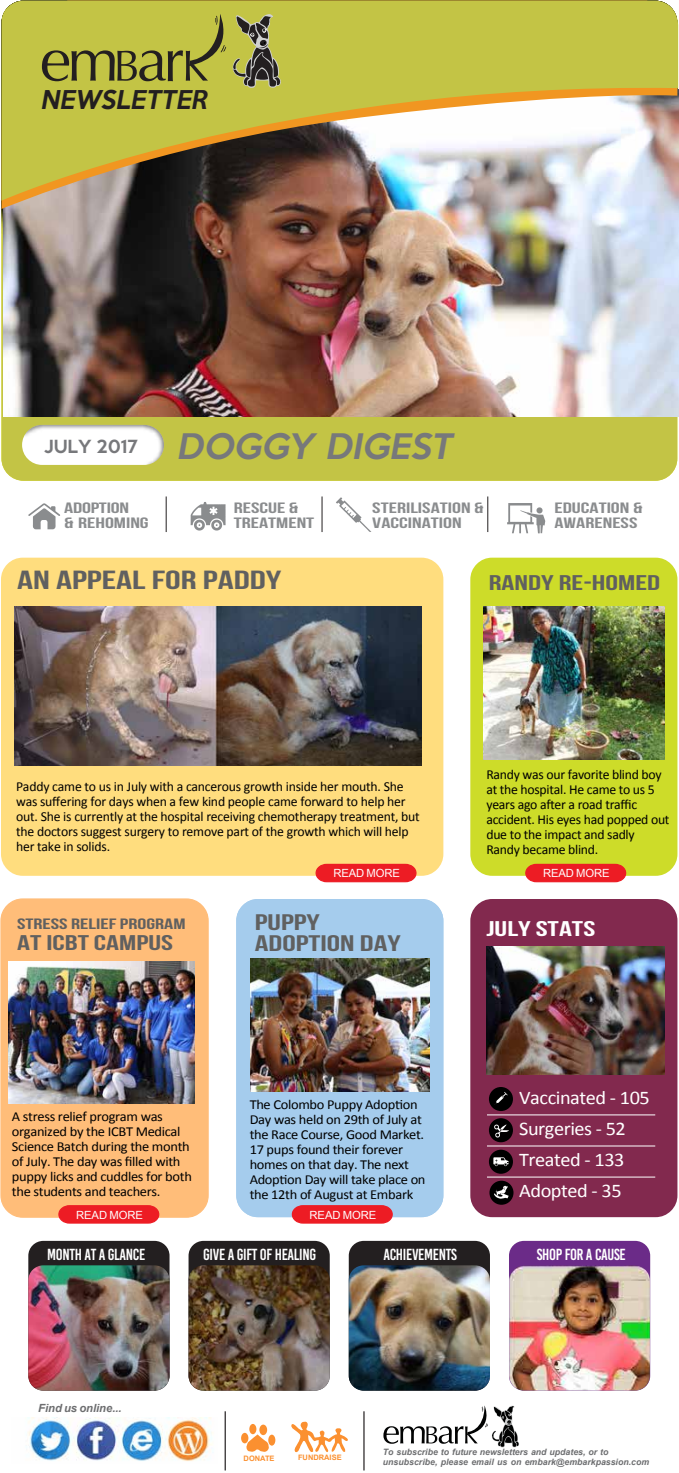
<style>
.page{position:relative;width:679px;height:1473px;background:#fff}
.page>*{position:absolute;margin:0;border:0;box-sizing:border-box;transform-origin:0 0}
.t1{font:italic 500 32.12px "Keep Calm";color:#77787b}
.t2{font:26.25px "Bebas Neue";color:#606060;scale:1.5 1}
.t3{font:italic 500 23.75px "Keep Calm";color:#231f20}
.t4{font:22.5px/20.5px "Bebas Neue";color:#606060;scale:1.5 1}
.t5{font:21.25px "Bebas Neue";color:#606060;scale:1.5 1}
.t6{font:21.25px "Bebas Neue";color:#fff;scale:1.5 1}
.t7{font:19.38px/31px "Calibri";letter-spacing:-.02em;color:#fff;scale:1.05 1}
.t8{font:500 16.5px "Keep Calm";color:#77787b}
.t9{font:16px "Bebas Kai";letter-spacing:-.02em;color:#fff}
.t10{font:15px/15px "Bebas Neue";color:#8a8c8e;scale:1.5 1}
.t11{font:15px "Bebas Neue";color:#606060;scale:1.5 1}
.t12{font:13.75px/15px "Calibri";letter-spacing:-.02em;color:#000}
.t13{font:13.75px/15px "Calibri";letter-spacing:-.02em;color:#000;scale:1.05 1}
.t14{font:11.25px "Arial";letter-spacing:-.005em;color:#fff}
.t15{font:italic 700 11.25px "Arial";letter-spacing:-.005em;color:#6d6e70}
.t16{font:italic 700 8.75px/9.9px "Arial";color:#6d6e70}
.t17{font:700 7.5px "Arial";color:#fb9030}
</style>
<div class="page">
<div style="left:0;top:898px;width:209px;height:320px;background:#ffbd79"></div>
<div style="left:1px;top:557px;width:442px;height:319px;background:#ffdd7e"></div>
<svg style="left:470px;top:557px;width:207px;height:319px;background:#cedd31"></svg>
<hr style="left:166px;top:496px;width:1px;height:36px;background:#231f20">
<hr style="left:322px;top:496px;width:1px;height:36px;background:#231f20">
<hr style="left:487px;top:496px;width:1px;height:36px;background:#231f20">
<svg style="left:315px;top:863px;width:102px;height:20px;background:#ef3637"></svg>
<svg style="left:525px;top:863px;width:102px;height:20px;background:#eb3631"></svg>
<img style="left:28px;top:1417px;width:185px;height:44px">
<hr style="left:225px;top:1411px;width:1px;height:59px;background:#231f20">
<hr style="left:363px;top:1411px;width:2px;height:59px;background:#231f20">
<svg style="left:383px;top:1405px;width:136px;height:42px"></svg>
<svg style="left:28px;top:503px;width:32px;height:26px"></svg>
<svg style="left:507px;top:503px;width:39px;height:31px"></svg>
<svg style="left:190px;top:502px;width:36px;height:29px"></svg>
<svg style="left:336px;top:497px;width:35px;height:35px"></svg>
<svg style="left:244px;top:1434px;width:25px;height:18px"></svg>
<div style="left:241px;top:1432px;width:7px;height:11px;background:#fb9030;border-radius:50%"></div>
<div style="left:249px;top:1423px;width:7px;height:11px;background:#fb9030;border-radius:50%"></div>
<div style="left:259px;top:1424px;width:8px;height:11px;background:#fb9030;border-radius:50%"></div>
<div style="left:268px;top:1434px;width:7px;height:11px;background:#fb9030;border-radius:50%"></div>
<svg style="left:291px;top:1421px;width:57px;height:32px"></svg>
<div style="left:236px;top:899px;width:207px;height:318px;background:#a5cced"></div>
<div style="left:470px;top:899px;width:207px;height:318px;background:#82294e"></div>
<svg style="left:58px;top:1204px;width:102px;height:20px;background:#ef3234"></svg>
<svg style="left:291px;top:1204px;width:102px;height:20px;background:#e7343d"></svg>
<div style="left:1px;top:1px;width:676px;height:480px;background:#c3c445;border-radius:22px"></div>
<div style="left:509px;top:1240px;width:141px;height:150px;background:#6b2b88;border-radius:15px"></div>
<div style="left:28px;top:1240px;width:142px;height:150px;background:#231f20;border-radius:15px"></div>
<div style="left:189px;top:1240px;width:141px;height:150px;background:#231f20;border-radius:15px"></div>
<div style="left:349px;top:1240px;width:141px;height:150px;background:#231f20;border-radius:15px"></div>
<div style="left:489px;top:1118px;width:24px;height:24px;background:#000;border-radius:50%"></div>
<svg style="left:494px;top:1124px;width:15px;height:13px"></svg>
<div style="left:489px;top:1087px;width:24px;height:24px;background:#000;border-radius:50%"></div>
<svg style="left:494px;top:1092px;width:14px;height:13px"></svg>
<div style="left:489px;top:1149px;width:24px;height:24px;background:#000;border-radius:50%"></div>
<svg style="left:493px;top:1157px;width:16px;height:9px"></svg>
<div style="left:489px;top:1180px;width:24px;height:24px;background:#000;border-radius:50%"></div>
<svg style="left:494px;top:1185px;width:15px;height:14px"></svg>
<hr style="left:487px;top:1114px;width:168px;height:1px;background:#fff">
<hr style="left:487px;top:1145px;width:168px;height:1px;background:#fff">
<hr style="left:487px;top:1176px;width:168px;height:1px;background:#fff">
<img style="left:3px;top:201px;width:676px;height:216px">
<img style="left:189px;top:1265px;width:141px;height:125px">
<img style="left:349px;top:1265px;width:141px;height:125px">
<img style="left:28px;top:1265px;width:142px;height:125px">
<img style="left:1px;top:201px;width:676px;height:8px">
<svg style="left:1px;top:0;width:678px;height:201px"></svg>
<svg style="left:42px;top:14px;width:239px;height:74px"></svg>
<img style="left:22px;top:425px;width:142px;height:40px;border-radius:20px">
<img style="left:484px;top:606px;width:180px;height:153px">
<img style="left:14px;top:606px;width:407px;height:159px">
<img style="left:9px;top:962px;width:186px;height:141px">
<img style="left:250px;top:958px;width:179px;height:133px">
<img style="left:486px;top:946px;width:178px;height:128px">
<img style="left:509px;top:1265px;width:141px;height:125px">
<h3 class="t3" style="left:40px;top:78px;width:175px">NEWSLETTER</h3>
<p class="t8" style="left:44px;top:432px;width:95px">JULY 2017</p>
<h1 class="t1" style="left:176px;top:418px;width:285px">DOGGY DIGEST</h1>
<p class="t10" style="left:64px;top:500px;width:58px">ADOPTION<br>&amp; REHOMING</p>
<p class="t10" style="left:234px;top:500px;width:55px">RESCUE &amp;<br>TREATMENT</p>
<p class="t10" style="left:372px;top:500px;width:76px">STERILISATION &amp;<br>VACCINATION</p>
<p class="t10" style="left:554px;top:500px;width:60px">EDUCATION &amp;<br>AWARENESS</p>
<h2 class="t2" style="left:17px;top:566px;width:178px">AN APPEAL FOR PADDY</h2>
<h3 class="t5" style="left:489px;top:570px;width:116px">RANDY RE-HOMED</h3>
<p class="t12" style="left:16px;top:778px;width:405px">Paddy came to us in July with a cancerous growth inside her mouth. She was suffering for days when a few kind people came forward to help her out. She is currently at the hospital receiving chemotherapy treatment, but the doctors suggest surgery to remove part of the growth which will help her take in solids.</p>
<p class="t12" style="left:486px;top:766px;width:185px">Randy was our favorite blind boy at the hospital. He came to us 5 years ago after a road traffic accident. His eyes had popped out due to the impact and sadly<br>Randy became blind.</p>
<p class="t11" style="left:17px;top:916px;width:114px">STRESS RELIEF PROGRAM</p>
<h3 class="t5" style="left:17px;top:931px;width:106px">AT ICBT CAMPUS</h3>
<p class="t13" style="left:12px;top:1108px;width:173px">A stress relief program was organized by the ICBT Medical<br>Science Batch during the month of July. The day was filled with puppy licks and cuddles for both the students and teachers.</p>
<p class="t14" style="left:333px;top:866px;width:68px">READ MORE</p>
<p class="t14" style="left:543px;top:866px;width:68px">READ MORE</p>
<h3 class="t4" style="left:255px;top:912px;width:99px">PUPPY<br>ADOPTION DAY</h3>
<h3 class="t6" style="left:486px;top:916px;width:74px">JULY STATS</h3>
<p class="t13" style="left:250px;top:1096px;width:169px">The Colombo Puppy Adoption<br>Day was held on 29th of July at the Race Course, Good Market.<br>17 pups found their forever homes on that day. The next<br>Adoption Day will take place on the 12th of August at Embark</p>
<h3 class="t7" style="left:519px;top:1080px;width:126px">Vaccinated - 105<br>Surgeries - 52<br>Treated - 133<br>Adopted - 35</h3>
<p class="t14" style="left:76px;top:1207px;width:68px">READ MORE</p>
<p class="t14" style="left:310px;top:1207px;width:68px">READ MORE</p>
<p class="t9" style="left:47px;top:1245px;width:100px">MONTH AT A GLANCE</p>
<p class="t9" style="left:203px;top:1245px;width:115px">GIVE A GIFT OF HEALING</p>
<p class="t9" style="left:383px;top:1245px;width:75px">ACHIEVEMENTS</p>
<p class="t9" style="left:537px;top:1245px;width:90px">SHOP FOR A CAUSE</p>
<p class="t15" style="left:38px;top:1400px;width:85px">Find us online...</p>
<p class="t17" style="left:244px;top:1453px;width:33px">DONATE</p>
<p class="t17" style="left:298px;top:1452px;width:45px">FUNDRAISE</p>
<p class="t16" style="left:383px;top:1447px;width:268px">To subscribe to future newsletters and updates, or to unsubscribe, please email us on embark@embarkpassion.com</p>
</div>
